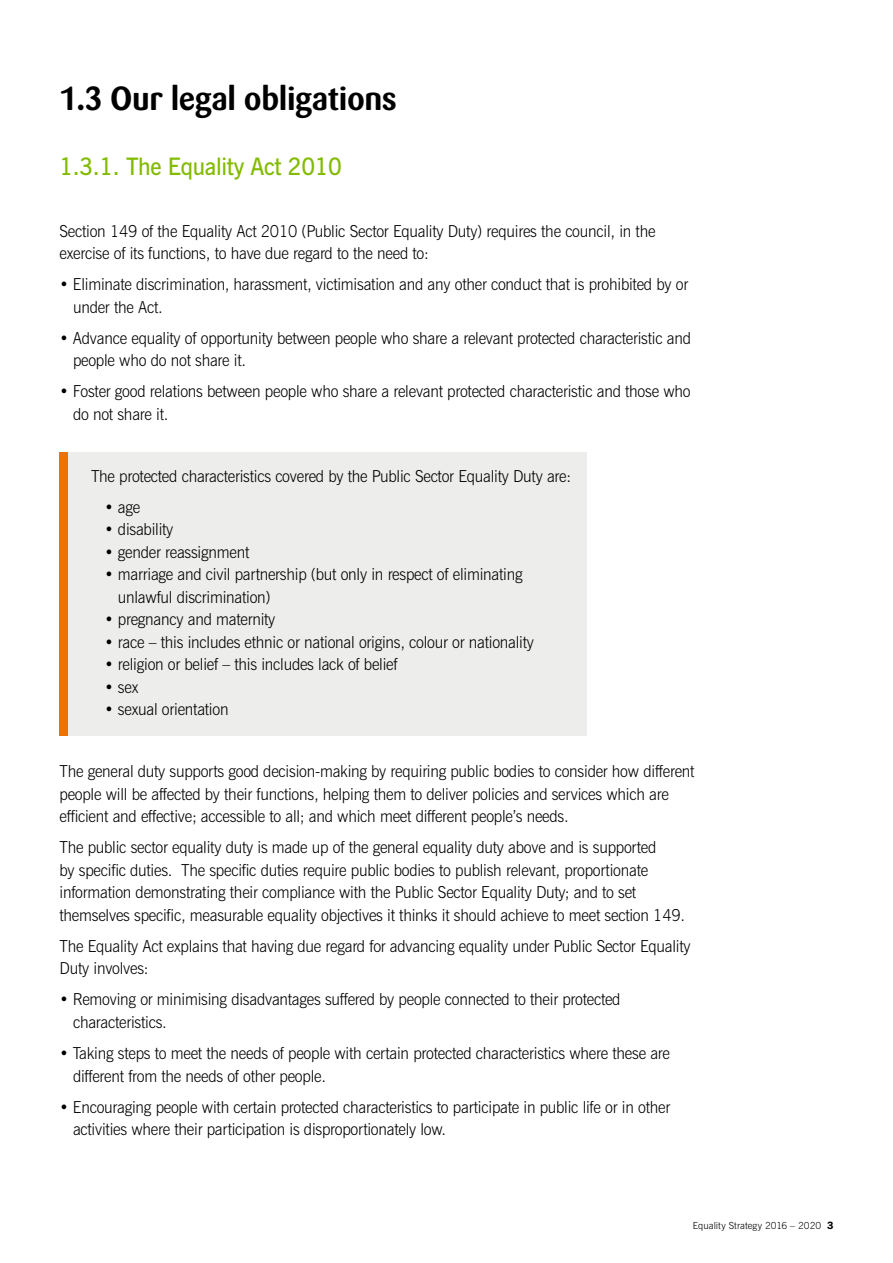
<style>
.page{position:relative;width:893px;height:1263px;background:#fff}
.page>*{position:absolute;margin:0;border:0;box-sizing:border-box;transform-origin:0 0}
.t1{font:700 33px "Sari";letter-spacing:-.015em;color:#000;scale:.95 1}
.t2{font:600 24px "News Gothic BT";letter-spacing:-.015em;color:#82bb00;scale:.95 1}
.t3{font:300 16.5px/22.5px "News Gothic BT";letter-spacing:-.015em;color:#000;scale:.95 1}
.t4{font:300 9.75px "News Gothic BT";letter-spacing:.005em;color:#000}
.s1{font-family:"Sari Bold Caps";font-weight:400}
.s2{font-family:"Franklin Gothic IT Cby BT";font-weight:600;font-size:10.5px}
</style>
<div class="page">
<div style="left:60px;top:452px;width:527px;height:284px;background:#ededec"></div>
<div style="left:60px;top:452px;width:8px;height:284px;background:#ed7201"></div>
<h1 class="t1" style="left:60px;top:78px;width:357px"><span class="s1">1.3</span> Our legal obligations</h1>
<h2 class="t2" style="left:60px;top:152px;width:299px">1.3.1. The Equality Act 2010</h2>
<p class="t3" style="left:60px;top:220px;width:629px">Section 149 of the Equality Act 2010 (Public Sector Equality Duty) requires the council, in the exercise of its functions, to have due regard to the need to:</p>
<p class="t3" style="left:60px;top:273px;width:663px">• Eliminate discrimination, harassment, victimisation and any other conduct that is prohibited by or</p>
<p class="t3" style="left:73px;top:296px;width:96px">under the Act.</p>
<p class="t3" style="left:60px;top:327px;width:666px">• Advance equality of opportunity between people who share a relevant protected characteristic and</p>
<p class="t3" style="left:73px;top:349px;width:184px">people who do not share it.</p>
<p class="t3" style="left:60px;top:380px;width:666px">• Foster good relations between people who share a relevant protected characteristic and those who</p>
<p class="t3" style="left:73px;top:403px;width:102px">do not share it.</p>
<p class="t3" style="left:91px;top:465px;width:507px">The protected characteristics covered by the Public Sector Equality Duty are:</p>
<p class="t3" style="left:105px;top:496px;width:39px">• age</p>
<p class="t3" style="left:105px;top:518px;width:74px">• disability</p>
<p class="t3" style="left:105px;top:541px;width:154px">• gender reassignment</p>
<p class="t3" style="left:118px;top:563px;width:428px;text-indent:-13px">• marriage and civil partnership (but only in respect of eliminating unlawful discrimination)</p>
<p class="t3" style="left:105px;top:608px;width:181px">• pregnancy and maternity</p>
<p class="t3" style="left:105px;top:631px;width:454px">• race – this includes ethnic or national origins, colour or nationality</p>
<p class="t3" style="left:105px;top:653px;width:310px">• religion or belief – this includes lack of belief</p>
<p class="t3" style="left:105px;top:676px;width:37px">• sex</p>
<p class="t3" style="left:105px;top:698px;width:132px">• sexual orientation</p>
<p class="t3" style="left:60px;top:760px;width:670px">The general duty supports good decision-making by requiring public bodies to consider how different people will be affected by their functions, helping them to deliver policies and services which are efficient and effective; accessible to all; and which meet different people’s needs.</p>
<p class="t3" style="left:60px;top:836px;width:660px">The public sector equality duty is made up of the general equality duty above and is supported<br>by specific duties. The specific duties require public bodies to publish relevant, proportionate information demonstrating their compliance with the Public Sector Equality Duty; and to set themselves specific, measurable equality objectives it thinks it should achieve to meet section 149.</p>
<p class="t3" style="left:60px;top:935px;width:666px">The Equality Act explains that having due regard for advancing equality under Public Sector Equality<br>Duty involves:</p>
<p class="t3" style="left:60px;top:988px;width:592px">• Removing or minimising disadvantages suffered by people connected to their protected</p>
<p class="t3" style="left:73px;top:1011px;width:100px">characteristics.</p>
<p class="t3" style="left:60px;top:1042px;width:644px">• Taking steps to meet the needs of people with certain protected characteristics where these are</p>
<p class="t3" style="left:73px;top:1064px;width:268px">different from the needs of other people.</p>
<p class="t3" style="left:60px;top:1095px;width:644px">• Encouraging people with certain protected characteristics to participate in public life or in other</p>
<p class="t3" style="left:73px;top:1118px;width:394px">activities where their participation is disproportionately low.</p>
<p class="t4" style="left:693px;top:1219px;width:142px">Equality Strategy 2016 – 2020 <span class="s2">3</span></p>
</div>
